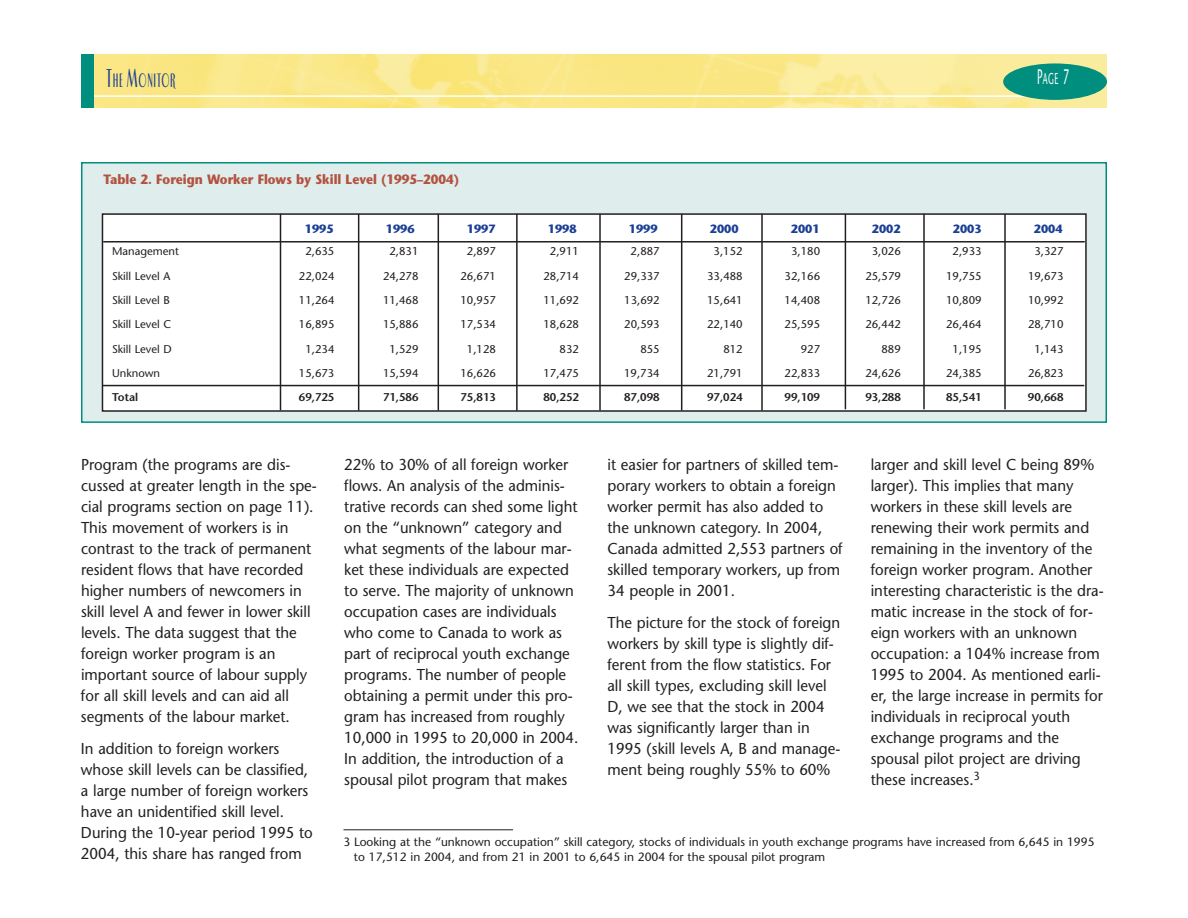
<style>
.page{position:relative;width:1188px;height:918px;background:#fff}
.page>*{position:absolute;margin:0;border:0;box-sizing:border-box;transform-origin:0 0}
.t1{font:700 20.25px "Luna ITC";letter-spacing:.075em;color:#1b3f94;scale:.5 1}
.t2{font:15.75px/21px "Stone Sans";color:#231f20;scale:.95 1}
.t3{font:15.75px "Stone Sans";color:#fff;scale:.5 1}
.t4{font:700 13.5px "Stone Sans";color:#b45240;scale:.9 1}
.t5{font:12px/15px "Stone Sans";color:#231f20}
.t6{font:700 12px "Stone Sans";color:#1b3f94;scale:.95 1}
.t7{font:11.25px "Stone Sans";color:#231f20}
.t8{font:600 11.25px "Stone Sans";color:#231f20}
.s1{font-size:27px}
.s2{font-size:21px}
</style>
<div class="page">
<img style="left:94px;top:54px;width:1013px;height:54px">
<hr style="left:81px;top:95px;width:943px;height:2px;background:#fff">
<div style="left:1003px;top:63px;width:104px;height:37px;background:#008e7f;border-radius:50%"></div>
<div style="left:81px;top:54px;width:13px;height:54px;background:#008e7f"></div>
<div style="left:82px;top:163px;width:1024px;height:259px;background:#dfeeec"></div>
<div style="left:81px;top:162px;width:1026px;height:261px;border:2px solid #008e7f"></div>
<div style="left:102px;top:214px;width:984px;height:197px;background:#fff"></div>
<div style="left:102px;top:213px;width:985px;height:199px;border:2px solid #231f20"></div>
<hr style="left:103px;top:241px;width:982px;height:2px;background:#231f20">
<hr style="left:280px;top:214px;width:1px;height:196px;background:#231f20">
<hr style="left:358px;top:214px;width:1px;height:196px;background:#231f20">
<hr style="left:438px;top:214px;width:1px;height:196px;background:#231f20">
<hr style="left:516px;top:214px;width:2px;height:197px;background:#231f20">
<hr style="left:599px;top:214px;width:2px;height:196px;background:#231f20">
<hr style="left:681px;top:214px;width:1px;height:196px;background:#231f20">
<hr style="left:761px;top:214px;width:2px;height:196px;background:#231f20">
<hr style="left:845px;top:214px;width:1px;height:195px;background:#231f20">
<hr style="left:923px;top:214px;width:2px;height:195px;background:#231f20">
<hr style="left:1004px;top:214px;width:2px;height:195px;background:#231f20">
<hr style="left:343px;top:830px;width:170px;height:1px;background:#231f20">
<hr style="left:103px;top:385px;width:981px;height:1px;background:#231f20">
<p class="t1" style="left:107px;top:71px;width:139px"><span class="s1">T</span>HE <span class="s1">M</span>ONITOR</p>
<p class="t3" style="left:1037px;top:73px;width:65px"><span class="s2">P</span>AGE <span class="s2">7</span></p>
<p class="t4" style="left:103px;top:174px;width:397px">Table 2. Foreign Worker Flows by Skill Level (1995–2004)</p>
<p class="t6" style="left:305px;top:224px;width:32px">1995</p>
<p class="t6" style="left:386px;top:224px;width:32px">1996</p>
<p class="t6" style="left:467px;top:224px;width:32px">1997</p>
<p class="t6" style="left:548px;top:224px;width:32px">1998</p>
<p class="t6" style="left:629px;top:224px;width:32px">1999</p>
<p class="t6" style="left:710px;top:224px;width:32px">2000</p>
<p class="t6" style="left:791px;top:224px;width:32px">2001</p>
<p class="t6" style="left:872px;top:224px;width:32px">2002</p>
<p class="t6" style="left:953px;top:224px;width:32px">2003</p>
<p class="t6" style="left:1034px;top:224px;width:32px">2004</p>
<p class="t7" style="left:112px;top:247px;width:68px">Management</p>
<p class="t7" style="left:305px;top:247px;width:31px">2,635</p>
<p class="t7" style="left:389px;top:247px;width:31px">2,831</p>
<p class="t7" style="left:467px;top:247px;width:31px">2,897</p>
<p class="t7" style="left:550px;top:247px;width:31px">2,911</p>
<p class="t7" style="left:631px;top:247px;width:31px">2,887</p>
<p class="t7" style="left:714px;top:247px;width:31px">3,152</p>
<p class="t7" style="left:791px;top:247px;width:31px">3,180</p>
<p class="t7" style="left:872px;top:247px;width:31px">3,026</p>
<p class="t7" style="left:953px;top:247px;width:31px">2,933</p>
<p class="t7" style="left:1034px;top:247px;width:31px">3,327</p>
<p class="t7" style="left:112px;top:271px;width:60px">Skill Level A</p>
<p class="t7" style="left:299px;top:271px;width:37px">22,024</p>
<p class="t7" style="left:383px;top:271px;width:37px">24,278</p>
<p class="t7" style="left:460px;top:271px;width:37px">26,671</p>
<p class="t7" style="left:543px;top:271px;width:37px">28,714</p>
<p class="t7" style="left:624px;top:271px;width:37px">29,337</p>
<p class="t7" style="left:707px;top:271px;width:37px">33,488</p>
<p class="t7" style="left:785px;top:271px;width:37px">32,166</p>
<p class="t7" style="left:865px;top:271px;width:37px">25,579</p>
<p class="t7" style="left:946px;top:271px;width:37px">19,755</p>
<p class="t7" style="left:1028px;top:271px;width:37px">19,673</p>
<p class="t7" style="left:112px;top:296px;width:59px">Skill Level B</p>
<p class="t7" style="left:299px;top:296px;width:37px">11,264</p>
<p class="t7" style="left:383px;top:296px;width:37px">11,468</p>
<p class="t7" style="left:460px;top:296px;width:37px">10,957</p>
<p class="t7" style="left:543px;top:296px;width:37px">11,692</p>
<p class="t7" style="left:624px;top:296px;width:37px">13,692</p>
<p class="t7" style="left:707px;top:296px;width:37px">15,641</p>
<p class="t7" style="left:785px;top:296px;width:37px">14,408</p>
<p class="t7" style="left:865px;top:296px;width:37px">12,726</p>
<p class="t7" style="left:946px;top:296px;width:37px">10,809</p>
<p class="t7" style="left:1028px;top:296px;width:37px">10,992</p>
<p class="t7" style="left:112px;top:320px;width:61px">Skill Level C</p>
<p class="t7" style="left:299px;top:320px;width:37px">16,895</p>
<p class="t7" style="left:383px;top:320px;width:37px">15,886</p>
<p class="t7" style="left:460px;top:320px;width:37px">17,534</p>
<p class="t7" style="left:543px;top:320px;width:37px">18,628</p>
<p class="t7" style="left:624px;top:320px;width:37px">20,593</p>
<p class="t7" style="left:707px;top:320px;width:37px">22,140</p>
<p class="t7" style="left:785px;top:320px;width:37px">25,595</p>
<p class="t7" style="left:865px;top:320px;width:37px">26,442</p>
<p class="t7" style="left:946px;top:320px;width:37px">26,464</p>
<p class="t7" style="left:1028px;top:320px;width:37px">28,710</p>
<p class="t7" style="left:112px;top:344px;width:61px">Skill Level D</p>
<p class="t7" style="left:305px;top:344px;width:31px">1,234</p>
<p class="t7" style="left:389px;top:344px;width:31px">1,529</p>
<p class="t7" style="left:467px;top:344px;width:31px">1,128</p>
<p class="t7" style="left:560px;top:344px;width:21px">832</p>
<p class="t7" style="left:640px;top:344px;width:21px">855</p>
<p class="t7" style="left:723px;top:344px;width:21px">812</p>
<p class="t7" style="left:801px;top:344px;width:21px">927</p>
<p class="t7" style="left:882px;top:344px;width:21px">889</p>
<p class="t7" style="left:953px;top:344px;width:31px">1,195</p>
<p class="t7" style="left:1034px;top:344px;width:31px">1,143</p>
<p class="t7" style="left:112px;top:369px;width:50px">Unknown</p>
<p class="t7" style="left:299px;top:369px;width:37px">15,673</p>
<p class="t7" style="left:383px;top:369px;width:37px">15,594</p>
<p class="t7" style="left:460px;top:369px;width:37px">16,626</p>
<p class="t7" style="left:543px;top:369px;width:37px">17,475</p>
<p class="t7" style="left:624px;top:369px;width:37px">19,734</p>
<p class="t7" style="left:707px;top:369px;width:37px">21,791</p>
<p class="t7" style="left:785px;top:369px;width:37px">22,833</p>
<p class="t7" style="left:865px;top:369px;width:37px">24,626</p>
<p class="t7" style="left:946px;top:369px;width:37px">24,385</p>
<p class="t7" style="left:1028px;top:369px;width:37px">26,823</p>
<p class="t8" style="left:112px;top:393px;width:28px">Total</p>
<p class="t8" style="left:299px;top:393px;width:37px">69,725</p>
<p class="t8" style="left:383px;top:393px;width:37px">71,586</p>
<p class="t8" style="left:460px;top:393px;width:37px">75,813</p>
<p class="t8" style="left:543px;top:393px;width:37px">80,252</p>
<p class="t8" style="left:624px;top:393px;width:37px">87,098</p>
<p class="t8" style="left:707px;top:393px;width:37px">97,024</p>
<p class="t8" style="left:785px;top:393px;width:37px">99,109</p>
<p class="t8" style="left:865px;top:393px;width:37px">93,288</p>
<p class="t8" style="left:946px;top:393px;width:37px">85,541</p>
<p class="t8" style="left:1028px;top:393px;width:37px">90,668</p>
<p class="t2" style="left:81px;top:456px;width:250px">Program (the programs are dis&shy;cussed at greater length in the spe&shy;cial programs section on page 11).<br>This movement of workers is in contrast to the track of permanent resident flows that have recorded higher numbers of newcomers in skill level A and fewer in lower skill levels. The data suggest that the foreign worker program is an important source of labour supply for all skill levels and can aid all segments of the labour market.</p>
<p class="t2" style="left:81px;top:740px;width:246px">In addition to foreign workers whose skill levels can be classified, a large number of foreign workers have an unidentified skill level.<br>During the 10-year period 1995 to 2004, this share has ranged from</p>
<p class="t2" style="left:344px;top:456px;width:248px">22% to 30% of all foreign worker flows. An analysis of the adminis&shy;trative records can shed some light on the “unknown” category and what segments of the labour mar&shy;ket these individuals are expected to serve. The majority of unknown occupation cases are individuals who come to Canada to work as part of reciprocal youth exchange programs. The number of people obtaining a permit under this pro&shy;gram has increased from roughly<br>10,000 in 1995 to 20,000 in 2004.<br>In addition, the introduction of a spousal pilot program that makes</p>
<p class="t2" style="left:607px;top:456px;width:249px">it easier for partners of skilled tem&shy;porary workers to obtain a foreign worker permit has also added to the unknown category. In 2004,<br>Canada admitted 2,553 partners of skilled temporary workers, up from<br>34 people in 2001.</p>
<p class="t2" style="left:607px;top:614px;width:247px">The picture for the stock of foreign workers by skill type is slightly dif&shy;ferent from the flow statistics. For all skill types, excluding skill level D, we see that the stock in 2004 was significantly larger than in 1995 (skill levels A, B and manage&shy;ment being roughly 55% to 60%</p>
<p class="t2" style="left:871px;top:456px;width:247px">larger and skill level C being 89% larger). This implies that many workers in these skill levels are renewing their work permits and remaining in the inventory of the foreign worker program. Another interesting characteristic is the dra&shy;matic increase in the stock of for&shy;eign workers with an unknown occupation: a 104% increase from<br>1995 to 2004. As mentioned earli&shy;er, the large increase in permits for individuals in reciprocal youth exchange programs and the spousal pilot project are driving these increases.<sup>3</sup></p>
<p class="t5" style="left:354px;top:836px;width:742px;text-indent:-10px">3 Looking at the “unknown occupation” skill category, stocks of individuals in youth exchange programs have increased from 6,645 in 1995 to 17,512 in 2004, and from 21 in 2001 to 6,645 in 2004 for the spousal pilot program</p>
</div>
